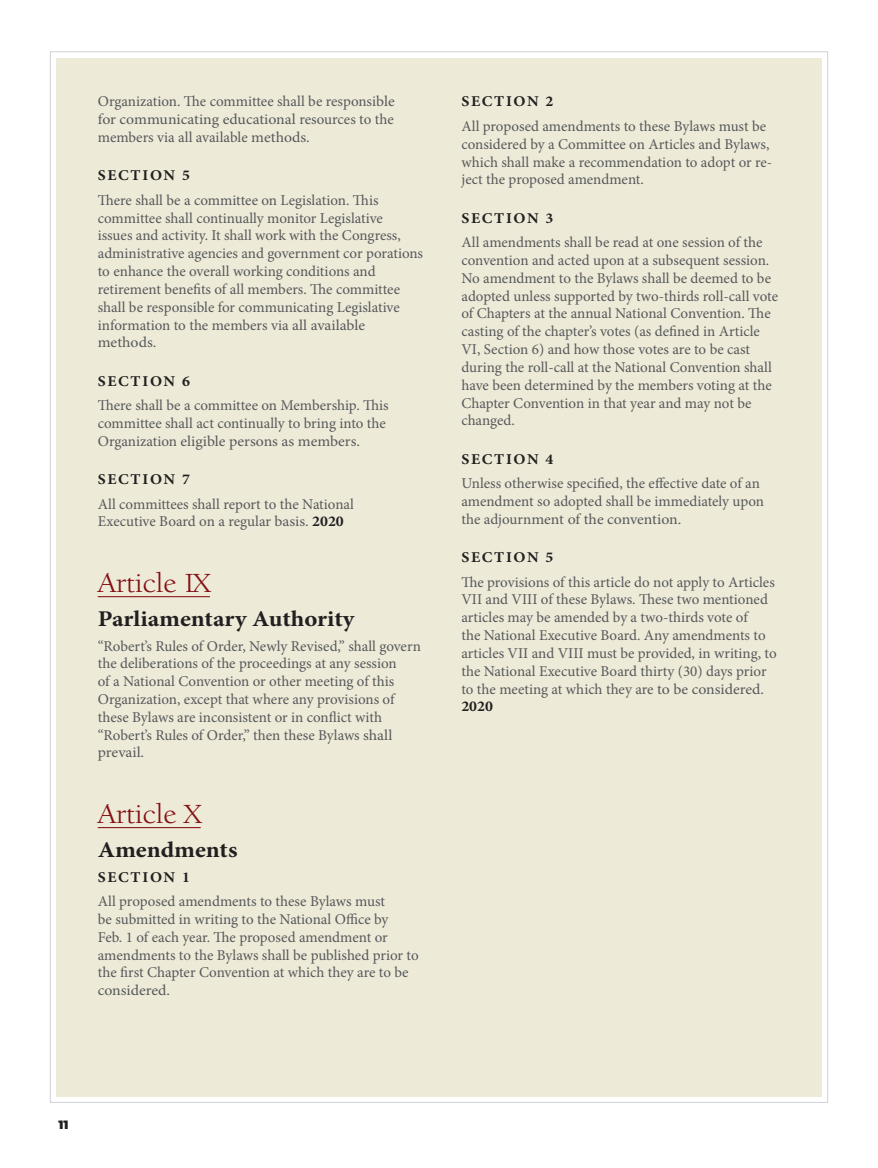
<style>
.page{position:relative;width:878px;height:1168px;background:#fff}
.page>*{position:absolute;margin:0;border:0;box-sizing:border-box;transform-origin:0 0}
.Heading_2{font:28.5px "ITC Berkeley Old Style Book";color:#840f12;scale:1.1 1}
.Heading_3{font:700 22.5px "Minion Pro";letter-spacing:-.005em;color:#231f20;scale:1.1 1}
.Body_Text{font:15px/17.9px "Minion Pro";color:#57585a}
.Heading_4{font:700 15px "Minion Pro";letter-spacing:.105em;color:#231f20;scale:1.05 1}
.t1{font:900 12px "Montserrat";color:#231f20}
.s1{font-weight:700;color:#231f20}
</style>
<div class="page">
<div style="left:56px;top:58px;width:765px;height:1038px;background:#edead8"></div>
<hr style="left:98px;top:596px;width:112px;height:1px;background:#840f12">
<hr style="left:98px;top:827px;width:103px;height:1px;background:#840f12">
<p class="Body_Text" style="left:98px;top:93px;width:298px;text-align:justify">Organization. The committee shall be responsible for communicating educational resources to the members via all available methods.</p>
<p class="Heading_4" style="left:98px;top:165px;width:89px">SECTION 5</p>
<p class="Body_Text" style="left:98px;top:191px;width:327px">There shall be a committee on Legislation. This committee shall continually monitor Legislative<br>issues and activity. It shall work with the Congress, administrative agencies and government cor porations to enhance the overall working conditions and retirement benefits of all members. The committee shall be responsible for communicating Legislative information to the members via all available methods.</p>
<p class="Heading_4" style="left:98px;top:370px;width:89px">SECTION 6</p>
<p class="Body_Text" style="left:98px;top:396px;width:292px">There shall be a committee on Membership. This committee shall act continually to bring into the<br>Organization eligible persons as members.</p>
<p class="Heading_4" style="left:98px;top:469px;width:89px">SECTION 7</p>
<p class="Body_Text" style="left:98px;top:495px;width:258px">All committees shall report to the National<br>Executive Board on a regular basis. <span class="s1">2020</span></p>
<p class="Heading_2" style="left:98px;top:566px;width:103px">Article IX</p>
<p class="Heading_3" style="left:98px;top:603px;width:234px">Parliamentary Authority</p>
<p class="Body_Text" style="left:98px;top:637px;width:324px">“Robert’s Rules of Order, Newly Revised,” shall govern the deliberations of the proceedings at any session<br>of a National Convention or other meeting of this Organization, except that where any provisions of these Bylaws are inconsistent or in conflict with “Robert’s Rules of Order,” then these Bylaws shall prevail.</p>
<p class="Heading_2" style="left:98px;top:797px;width:95px">Article X</p>
<p class="Heading_3" style="left:98px;top:834px;width:128px">Amendments</p>
<p class="Heading_4" style="left:98px;top:866px;width:89px">SECTION 1</p>
<p class="Body_Text" style="left:98px;top:892px;width:322px">All proposed amendments to these Bylaws must<br>be submitted in writing to the National Office by<br>Feb. 1 of each year. The proposed amendment or amendments to the Bylaws shall be published prior to the first Chapter Convention at which they are to be considered.</p>
<p class="Heading_4" style="left:461px;top:91px;width:89px">SECTION 2</p>
<p class="Body_Text" style="left:461px;top:117px;width:312px">All proposed amendments to these Bylaws must be considered by a Committee on Articles and Bylaws, which shall make a recommendation to adopt or re&shy;ject the proposed amendment.</p>
<p class="Heading_4" style="left:461px;top:207px;width:89px">SECTION 3</p>
<p class="Body_Text" style="left:461px;top:234px;width:318px">All amendments shall be read at one session of the convention and acted upon at a subsequent session.<br>No amendment to the Bylaws shall be deemed to be adopted unless supported by two-thirds roll-call vote of Chapters at the annual National Convention. The casting of the chapter’s votes (as defined in Article VI, Section 6) and how those votes are to be cast during the roll-call at the National Convention shall have been determined by the members voting at the Chapter Convention in that year and may not be changed.</p>
<p class="Heading_4" style="left:461px;top:448px;width:89px">SECTION 4</p>
<p class="Body_Text" style="left:461px;top:474px;width:304px">Unless otherwise specified, the effective date of an amendment so adopted shall be immediately upon the adjournment of the convention.</p>
<p class="Heading_4" style="left:461px;top:547px;width:89px">SECTION 5</p>
<p class="Body_Text" style="left:461px;top:573px;width:317px">The provisions of this article do not apply to Articles VII and VIII of these Bylaws. These two mentioned articles may be amended by a two-thirds vote of<br>the National Executive Board. Any amendments to articles VII and VIII must be provided, in writing, to the National Executive Board thirty (30) days prior to the meeting at which they are to be considered.<br><span class="s1">2020</span></p>
<p class="t1" style="left:59px;top:1116px;width:12px">11</p>
</div>
